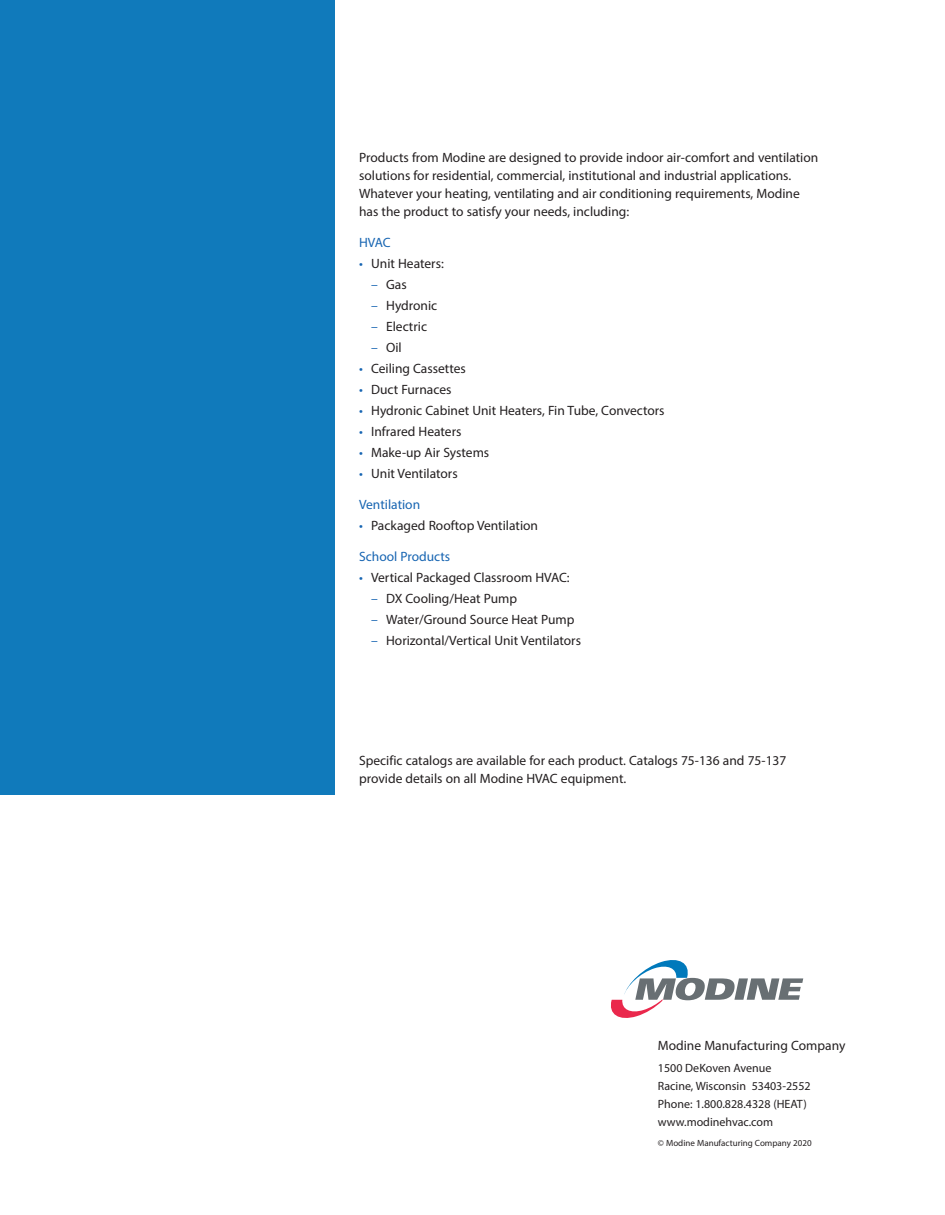
<style>
.page{position:relative;width:945px;height:1215px;background:#fff}
.page>*{position:absolute;margin:0;border:0;box-sizing:border-box;transform-origin:0 0}
.t1{font:13.5px/18px "Myriad Pro";color:#231f20}
.t2{font:13.5px "Myriad Pro";color:#1765b2}
.t3{font:12px "Myriad Pro";color:#231f20}
.t4{font:9px "Myriad Pro";color:#231f20}
.s1{color:#1765b2}
</style>
<div class="page">
<div style="left:0;top:0;width:335px;height:794px;background:#107abb"></div>
<svg style="left:611px;top:960px;width:192px;height:58px"></svg>
<p class="t1" style="left:359px;top:148px;width:461px">Products from Modine are designed to provide indoor air-comfort and ventilation solutions for residential, commercial, institutional and industrial applications.<br>Whatever your heating, ventilating and air conditioning requirements, Modine has the product to satisfy your needs, including:</p>
<p class="t2" style="left:359px;top:234px;width:33px">HVAC</p>
<p class="t1" style="left:359px;top:255px;width:86px"><span class="s1">•</span> Unit Heaters:</p>
<p class="t1" style="left:371px;top:276px;width:37px"><span class="s1">–</span> Gas</p>
<p class="t1" style="left:371px;top:297px;width:68px"><span class="s1">–</span> Hydronic</p>
<p class="t1" style="left:371px;top:318px;width:57px"><span class="s1">–</span> Electric</p>
<p class="t1" style="left:371px;top:339px;width:32px"><span class="s1">–</span> Oil</p>
<p class="t1" style="left:359px;top:360px;width:108px"><span class="s1">•</span> Ceiling Cassettes</p>
<p class="t1" style="left:359px;top:381px;width:94px"><span class="s1">•</span> Duct Furnaces</p>
<p class="t1" style="left:359px;top:402px;width:307px"><span class="s1">•</span> Hydronic Cabinet Unit Heaters, Fin Tube, Convectors</p>
<p class="t1" style="left:359px;top:423px;width:104px"><span class="s1">•</span> Infrared Heaters</p>
<p class="t1" style="left:359px;top:444px;width:132px"><span class="s1">•</span> Make-up Air Systems</p>
<p class="t1" style="left:359px;top:465px;width:100px"><span class="s1">•</span> Unit Ventilators</p>
<p class="t2" style="left:359px;top:496px;width:63px">Ventilation</p>
<p class="t1" style="left:359px;top:516px;width:180px"><span class="s1">•</span> Packaged Rooftop Ventilation</p>
<p class="t2" style="left:359px;top:548px;width:93px">School Products</p>
<p class="t1" style="left:359px;top:568px;width:212px"><span class="s1">•</span> Vertical Packaged Classroom HVAC:</p>
<p class="t1" style="left:371px;top:589px;width:147px"><span class="s1">–</span> DX Cooling/Heat Pump</p>
<p class="t1" style="left:371px;top:610px;width:205px"><span class="s1">–</span> Water/Ground Source Heat Pump</p>
<p class="t1" style="left:371px;top:631px;width:211px"><span class="s1">–</span> Horizontal/Vertical Unit Ventilators</p>
<p class="t1" style="left:359px;top:751px;width:429px">Specific catalogs are available for each product. Catalogs 75-136 and 75-137 provide details on all Modine HVAC equipment.</p>
<p class="t1" style="left:658px;top:1036px;width:189px">Modine Manufacturing Company</p>
<p class="t3" style="left:658px;top:1061px;width:115px">1500 DeKoven Avenue</p>
<p class="t3" style="left:658px;top:1079px;width:154px">Racine, Wisconsin 53403-2552</p>
<p class="t3" style="left:658px;top:1097px;width:151px">Phone: 1.800.828.4328 (HEAT)</p>
<p class="t3" style="left:658px;top:1115px;width:117px">www.modinehvac.com</p>
<p class="t4" style="left:658px;top:1138px;width:155px">© Modine Manufacturing Company 2020</p>
</div>
